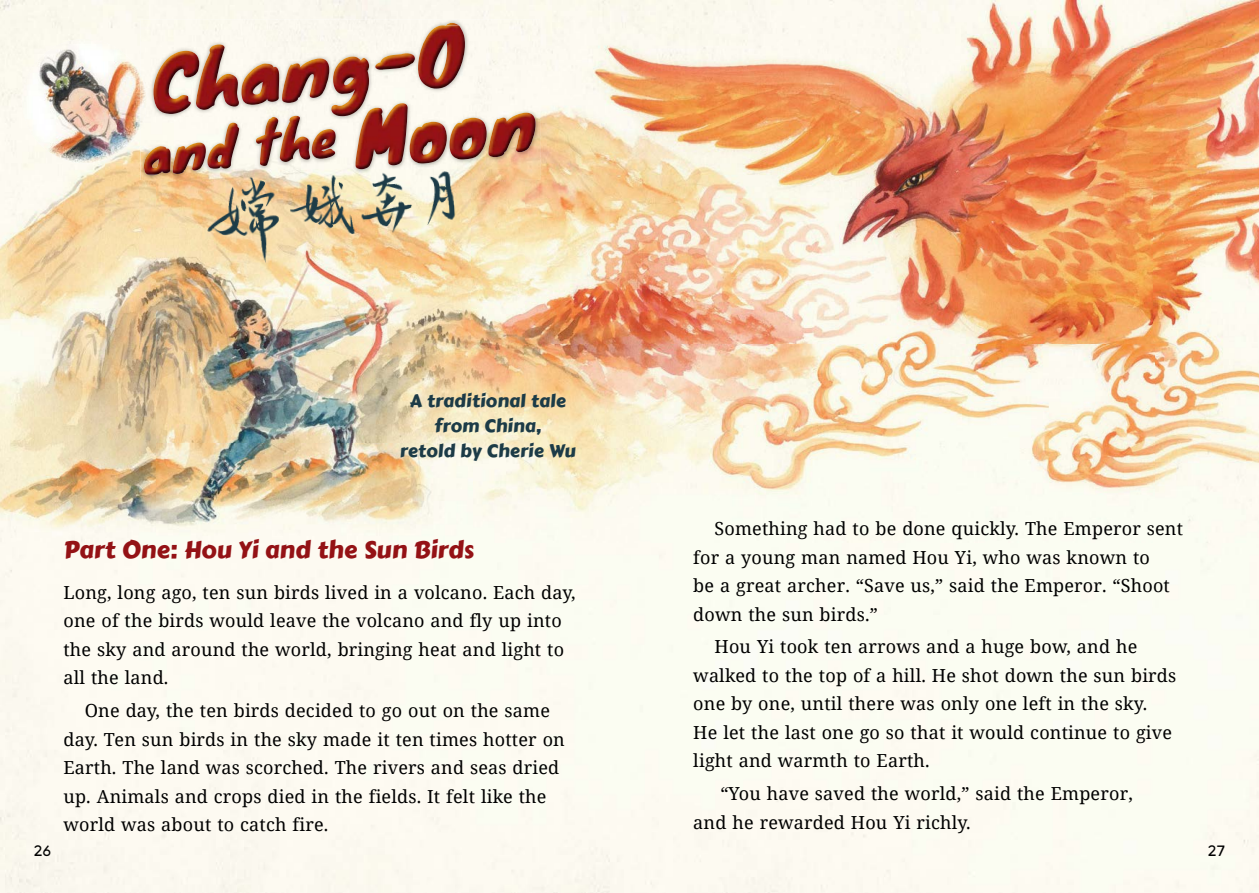
<style>
.page{position:relative;width:1259px;height:893px;background:#fff}
.page>*{position:absolute;margin:0;border:0;box-sizing:border-box;transform-origin:0 0}
.t1{font:24px "Carter One";letter-spacing:.005em;color:#941215}
.t2{font:18px/28.5px "Noto Serif";letter-spacing:.01em;color:#000}
.t3{font:18px/24.6px "Carter One";letter-spacing:.01em;color:#1c3b47;text-align:center}
.t4{font:15px "Aronui";color:#000}
</style>
<div class="page">
<img style="left:0;top:0;width:1259px;height:49px">
<img style="left:0;top:49px;width:52px;height:493px">
<img style="left:105px;top:163px;width:51px;height:379px">
<img style="left:525px;top:49px;width:734px;height:493px">
<img style="left:52px;top:163px;width:53px;height:379px">
<img style="left:156px;top:180px;width:369px;height:362px">
<img style="left:140px;top:20px;width:400px;height:160px">
<img style="left:280px;top:116px;width:30px;height:35px">
<img style="left:256px;top:117px;width:26px;height:34px">
<img style="left:207px;top:123px;width:32px;height:28px">
<img style="left:312px;top:129px;width:24px;height:22px">
<img style="left:173px;top:143px;width:33px;height:31px">
<img style="left:144px;top:146px;width:27px;height:29px">
<svg style="left:441px;top:23px;width:18px;height:2px"></svg>
<img style="left:418px;top:25px;width:47px;height:64px">
<img style="left:196px;top:44px;width:43px;height:7px">
<img style="left:153px;top:51px;width:262px;height:63px">
<img style="left:331px;top:57px;width:38px;height:59px">
<img style="left:282px;top:58px;width:47px;height:45px">
<img style="left:241px;top:64px;width:38px;height:41px">
<img style="left:355px;top:103px;width:53px;height:48px">
<img style="left:488px;top:113px;width:47px;height:44px">
<img style="left:449px;top:118px;width:38px;height:41px">
<img style="left:410px;top:122px;width:37px;height:29px">
<img style="left:22px;top:39px;width:118px;height:124px">
<img style="left:140px;top:74px;width:7px;height:55px">
<img style="left:193px;top:151px;width:280px;height:122px">
<p class="t3" style="left:400px;top:389px;width:177px">A traditional tale from China,<br>retold by Cherie Wu</p>
<h1 class="t1" style="left:63px;top:531px;width:412px">Part One: Hou Yi and the Sun Birds</h1>
<p class="t2" style="left:63px;top:577px;width:514px">Long, long ago, ten sun birds lived in a volcano. Each day, one of the birds would leave the volcano and fly up into the sky and around the world, bringing heat and light to all the land.</p>
<p class="t2" style="left:63px;top:696px;width:503px;text-indent:21px">One day, the ten birds decided to go out on the same day. Ten sun birds in the sky made it ten times hotter on Earth. The land was scorched. The rivers and seas dried up. Animals and crops died in the fields. It felt like the world was about to catch fire.</p>
<p class="t2" style="left:693px;top:514px;width:491px;text-indent:21px">Something had to be done quickly. The Emperor sent for a young man named Hou Yi, who was known to<br>be a great archer. “Save us,” said the Emperor. “Shoot down the sun birds.”</p>
<p class="t2" style="left:693px;top:632px;width:484px;text-indent:21px">Hou Yi took ten arrows and a huge bow, and he walked to the top of a hill. He shot down the sun birds one by one, until there was only one left in the sky.<br>He let the last one go so that it would continue to give light and warmth to Earth.</p>
<p class="t2" style="left:693px;top:779px;width:441px;text-indent:27px">“You have saved the world,” said the Emperor, and he rewarded Hou Yi richly.</p>
<p class="t4" style="left:34px;top:842px;width:19px">26</p>
<p class="t4" style="left:1208px;top:842px;width:19px">27</p>
</div>
